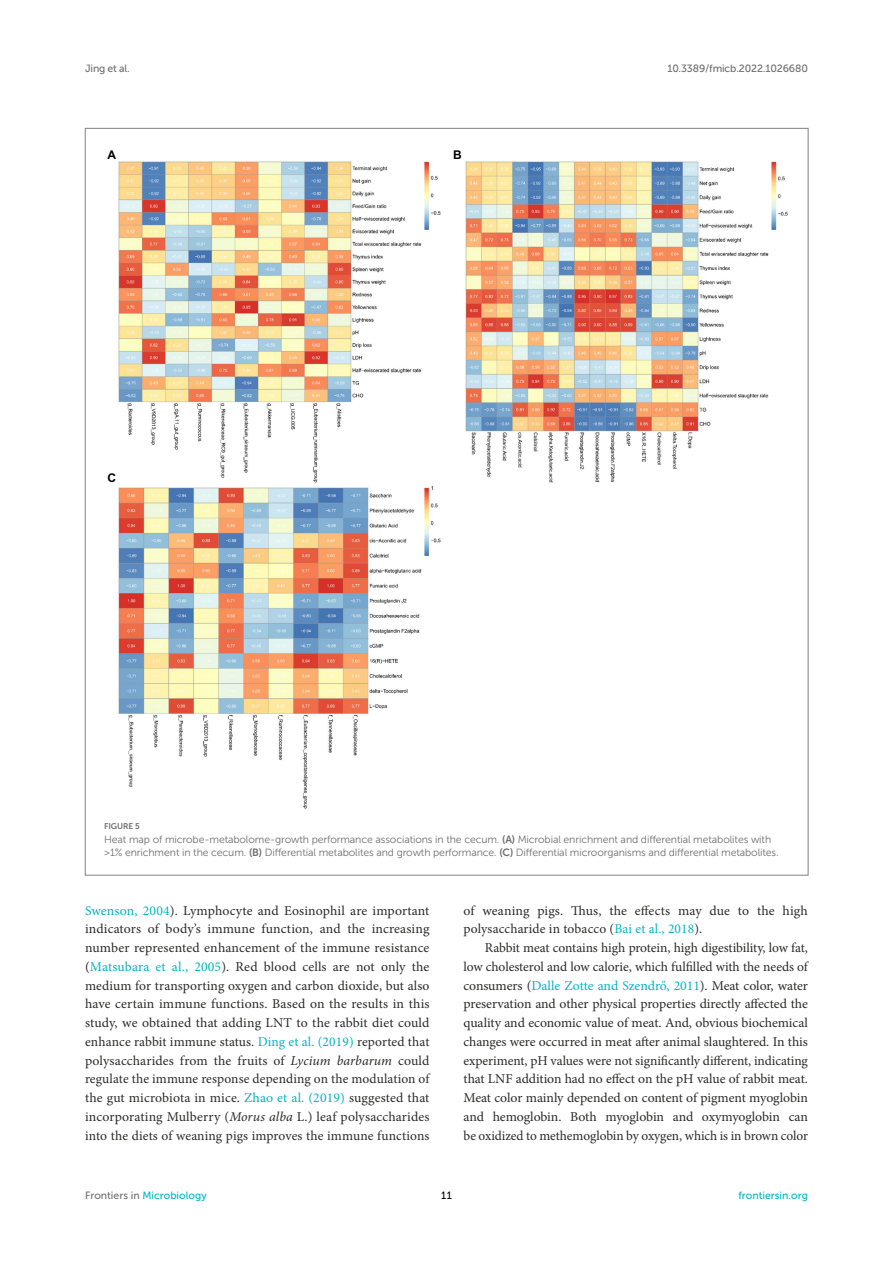
<style>
.page{position:relative;width:893px;height:1263px;background:#fff}
.page>*{position:absolute;margin:0;border:0;box-sizing:border-box;transform-origin:0 0}
.TEXT{font:13.5px/18.8px "Minion Pro";letter-spacing:.005em;color:#2b2b2a;text-align:justify}
.t1{font:700 12px "Arial";color:#000}
.FIG_LEG{font:10.5px/13.5px "Museo Sans 300";letter-spacing:-.01em;color:#706f70}
.t2{font:10.5px "Museo Sans 500";color:#00b4c4}
.t3{font:10.5px "Museo Sans 500";letter-spacing:-.015em;color:#706f70}
.t4{font:10.5px "Museo Sans 500";color:#000}
.FIG_HD{font:8.25px "Museo Sans 700";letter-spacing:-.01em;color:#706f70}
.s1{font-family:"Museo Sans 700"}
.s2{color:#00b4c4}
.s3{font-style:italic}
.s4{color:#706f70}
</style>
<div class="page">
<img style="left:118px;top:161px;width:670px;height:648px">
<p class="t3" style="left:85px;top:63px;width:46px">Jing et al.</p>
<p class="t3" style="left:667px;top:63px;width:142px">10.3389/fmicb.2022.1026680</p>
<p class="t1" style="left:107px;top:146px;width:10px">A</p>
<p class="t1" style="left:453px;top:146px;width:10px">B</p>
<p class="t1" style="left:107px;top:470px;width:10px">C</p>
<p class="FIG_HD" style="left:104px;top:822px;width:37px">FIGURE 5</p>
<p class="FIG_LEG" style="left:104px;top:832px;width:676px">Heat map of microbe-metabolome-growth performance associations in the cecum. <span class="s1">(A)</span> Microbial enrichment and differential metabolites with &gt;1% enrichment in the cecum. <span class="s1">(B)</span> Differential metabolites and growth performance. <span class="s1">(C)</span> Differential microorganisms and differential metabolites.</p>
<p class="TEXT" style="left:85px;top:901px;width:346px"><span class="s2">Swenson, 2004</span>). Lymphocyte and Eosinophil are important indicators of body’s immune function, and the increasing number represented enhancement of the immune resistance (<span class="s2">Matsubara et al., 2005</span>). Red blood cells are not only the medium for transporting oxygen and carbon dioxide, but also have certain immune functions. Based on the results in this study, we obtained that adding LNT to the rabbit diet could enhance rabbit immune status. <span class="s2">Ding et al. (2019)</span> reported that polysaccharides from the fruits of <span class="s3">Lycium barbarum</span> could regulate the immune response depending on the modulation of the gut microbiota in mice. <span class="s2">Zhao et al. (2019)</span> suggested that incorporating Mulberry (<span class="s3">Morus alba</span> L.) leaf polysaccharides into the diets of weaning pigs improves the immune functions</p>
<p class="TEXT" style="left:463px;top:901px;width:346px">of weaning pigs. Thus, the effects may due to the high polysaccharide in tobacco (<span class="s2">Bai et al., 2018</span>).</p>
<p class="TEXT" style="left:463px;top:938px;width:346px;text-indent:21px">Rabbit meat contains high protein, high digestibility, low fat, low cholesterol and low calorie, which fulfilled with the needs of consumers (<span class="s2">Dalle Zotte and Szendrő, 2011</span>). Meat color, water preservation and other physical properties directly affected the quality and economic value of meat. And, obvious biochemical changes were occurred in meat after animal slaughtered. In this experiment, pH values were not significantly different, indicating that LNF addition had no effect on the pH value of rabbit meat.<br>Meat color mainly depended on content of pigment myoglobin and hemoglobin. Both myoglobin and oxymyoglobin can be oxidized to methemoglobin by oxygen, which is in brown color</p>
<p class="t2" style="left:85px;top:1190px;width:123px"><span class="s4">Frontiers in</span> Microbiology</p>
<p class="t4" style="left:441px;top:1190px;width:12px">11</p>
<p class="t2" style="left:738px;top:1190px;width:71px">frontiersin.org</p>
</div>
